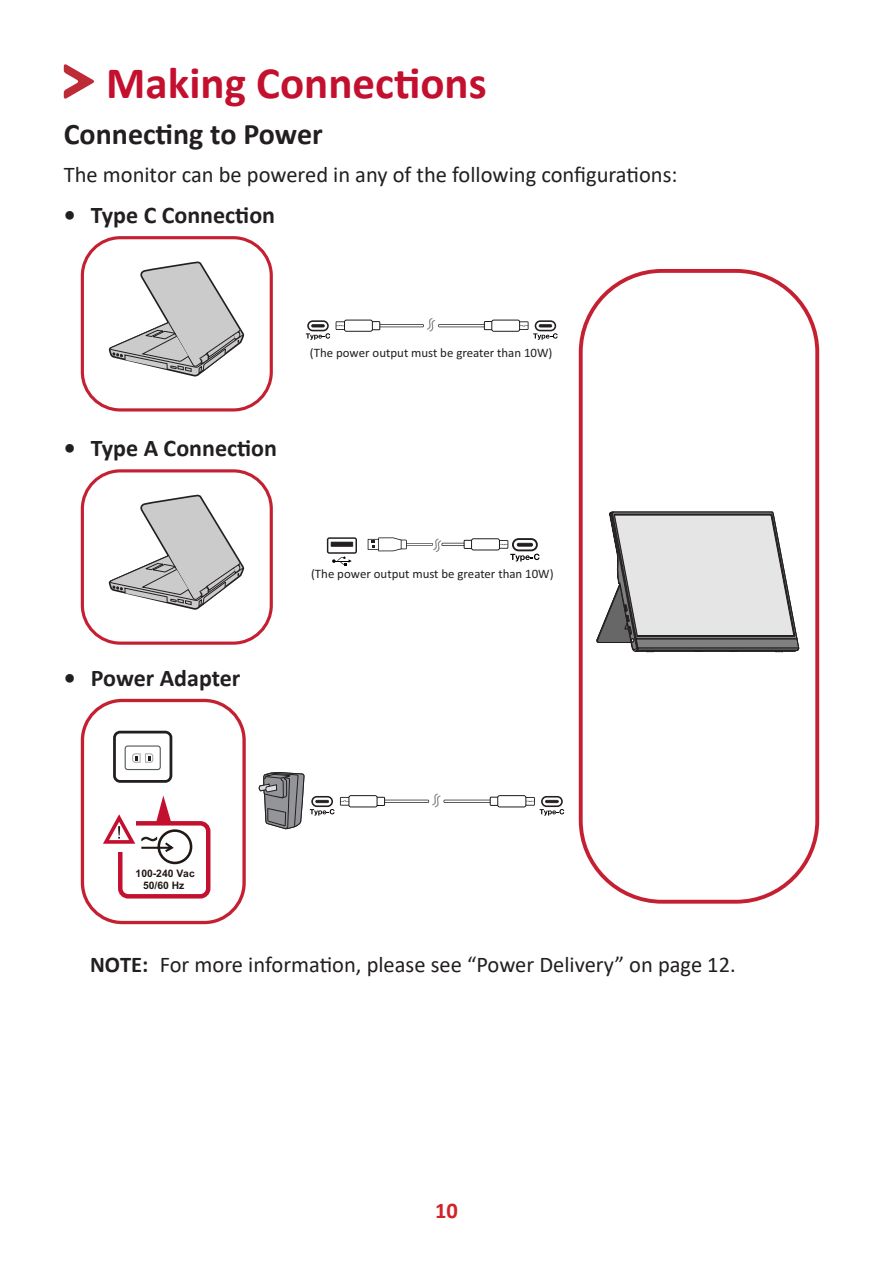
<style>
.page{position:relative;width:893px;height:1263px;background:#fff}
.page>*{position:absolute;margin:0;border:0;box-sizing:border-box;transform-origin:0 0}
.Heading_1{font:700 45px "Calibri";color:#c3102f}
.Heading_2{font:700 30px "Calibri";color:#231f20}
.t1{font:700 24px "Calibri";color:#231f20}
.Note{font:22.5px "Calibri";color:#231f20}
.Body{font:22.5px "Calibri";color:#231f20}
.t2{font:700 22.5px "Calibri";color:#d1232a}
.t3{font:12.9px "Calibri";color:#231f20}
.t4{font:700 10.35px/12.5px "Arial";color:#211814;text-align:center}
.s1{font-weight:700}
</style>
<div class="page">
<svg style="left:64px;top:64px;width:30px;height:35px"></svg>
<svg style="left:108px;top:261px;width:137px;height:116px"></svg>
<hr style="left:375px;top:324px;width:49px;height:3px;background:#231f20">
<svg style="left:336px;top:320px;width:44px;height:12px"></svg>
<svg style="left:306px;top:320px;width:24px;height:20px"></svg>
<hr style="left:438px;top:324px;width:51px;height:3px;background:#231f20">
<svg style="left:484px;top:320px;width:74px;height:20px"></svg>
<svg style="left:427px;top:318px;width:9px;height:14px"></svg>
<div style="left:81px;top:236px;width:192px;height:175px;border:3px solid #c42032;border-radius:38px"></div>
<svg style="left:108px;top:494px;width:137px;height:116px"></svg>
<hr style="left:441px;top:543px;width:27px;height:3px;background:#231f20">
<svg style="left:464px;top:538px;width:76px;height:23px"></svg>
<hr style="left:400px;top:543px;width:33px;height:3px;background:#231f20">
<svg style="left:368px;top:537px;width:39px;height:14px"></svg>
<svg style="left:327px;top:537px;width:30px;height:28px"></svg>
<svg style="left:433px;top:538px;width:9px;height:14px"></svg>
<div style="left:81px;top:469px;width:192px;height:176px;border:3px solid #c42032;border-radius:38px"></div>
<svg style="left:340px;top:793px;width:224px;height:22px"></svg>
<div style="left:157px;top:829px;width:35px;height:35px;border:3px solid #211814;border-radius:50%"></div>
<div style="left:118px;top:821px;width:92px;height:77px;border:4px solid #c3102f;border-radius:8px"></div>
<svg style="left:103px;top:795px;width:73px;height:59px"></svg>
<svg style="left:258px;top:772px;width:76px;height:58px"></svg>
<svg style="left:113px;top:731px;width:59px;height:52px"></svg>
<div style="left:81px;top:699px;width:165px;height:225px;border:3px solid #c42032;border-radius:40px"></div>
<div style="left:579px;top:269px;width:240px;height:635px;border:4px solid #c42032;border-radius:81px"></div>
<svg style="left:597px;top:512px;width:202px;height:140px;background:#c9c9c9"></svg>
<p class="Heading_1" style="left:106px;top:51px;width:382px">Making Connections</p>
<p class="Heading_2" style="left:64px;top:112px;width:260px">Connecting to Power</p>
<p class="Body" style="left:64px;top:159px;width:615px">The monitor can be powered in any of the following configurations:</p>
<p class="t1" style="left:64px;top:198px;width:213px">• Type C Connection</p>
<p class="t1" style="left:64px;top:431px;width:215px">• Type A Connection</p>
<p class="t3" style="left:310px;top:343px;width:244px">(The power output must be greater than 10W)</p>
<p class="t1" style="left:64px;top:661px;width:178px">• Power Adapter</p>
<p class="t3" style="left:311px;top:565px;width:244px">(The power output must be greater than 10W)</p>
<p class="t4" style="left:136px;top:867px;width:61px">100-240 Vac<br>50/60 Hz</p>
<p class="Note" style="left:90px;top:949px;width:647px"><span class="s1">NOTE:</span> For more information, please see “Power Delivery” on page 12.</p>
<p class="t2" style="left:435px;top:1194px;width:24px">10</p>
</div>
